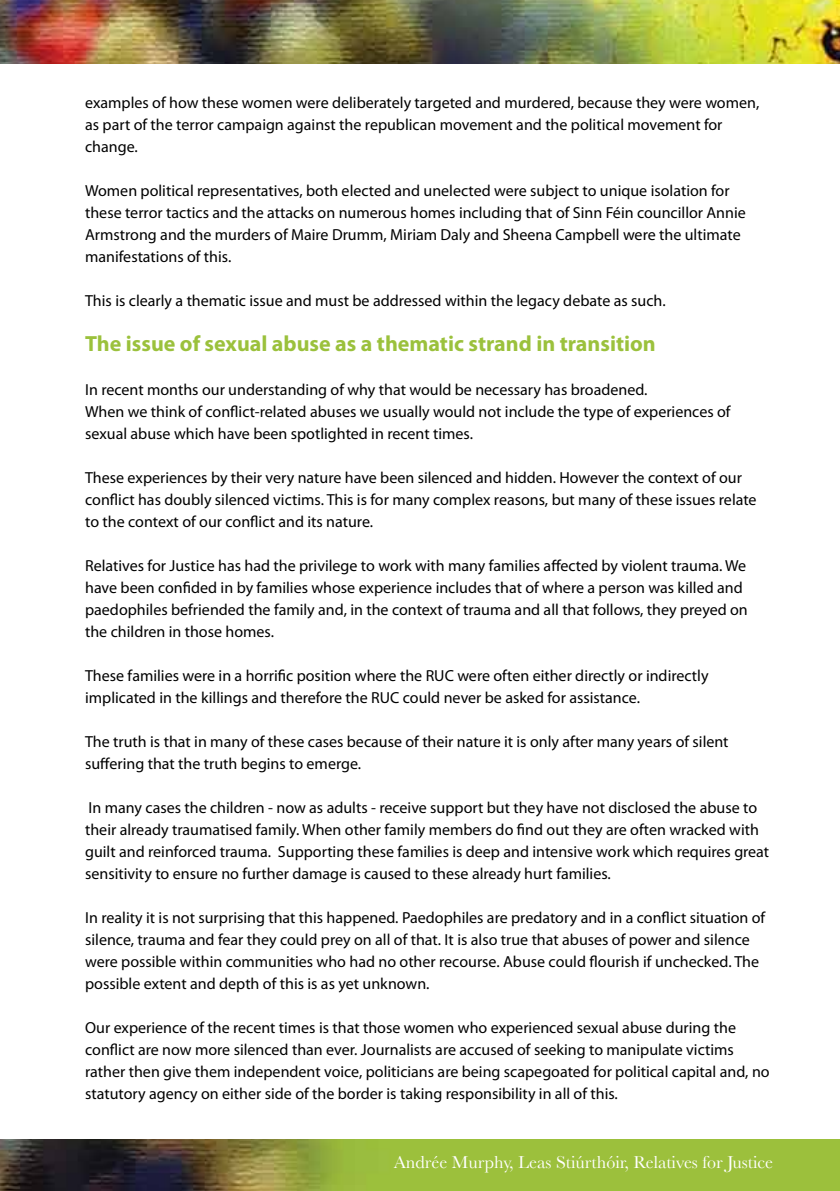
<style>
.page{position:relative;width:840px;height:1191px;background:#fff}
.page>*{position:absolute;margin:0;border:0;box-sizing:border-box;transform-origin:0 0}
.t1{font:700 22px "Myriad Pro";color:#9bc13c}
.t2{font:18px "Baskerville";color:#fff}
.t3{font:16px/22px "Myriad Pro";color:#000}
</style>
<div class="page">
<img style="left:0;top:0;width:839px;height:63px">
<img style="left:0;top:1139px;width:839px;height:52px">
<p class="t3" style="left:85px;top:92px;width:675px">examples of how these women were deliberately targeted and murdered, because they were women, as part of the terror campaign against the republican movement and the political movement for change.</p>
<p class="t3" style="left:85px;top:180px;width:661px">Women political representatives, both elected and unelected were subject to unique isolation for these terror tactics and the attacks on numerous homes including that of Sinn Féin councillor Annie Armstrong and the murders of Maire Drumm, Miriam Daly and Sheena Campbell were the ultimate manifestations of this.</p>
<p class="t3" style="left:85px;top:290px;width:581px">This is clearly a thematic issue and must be addressed within the legacy debate as such.</p>
<h1 class="t1" style="left:85px;top:329px;width:572px">The issue of sexual abuse as a thematic strand in transition</h1>
<p class="t3" style="left:85px;top:378px;width:646px">In recent months our understanding of why that would be necessary has broadened.<br>When we think of conflict-related abuses we usually would not include the type of experiences of sexual abuse which have been spotlighted in recent times.</p>
<p class="t3" style="left:85px;top:466px;width:672px">These experiences by their very nature have been silenced and hidden. However the context of our conflict has doubly silenced victims. This is for many complex reasons, but many of these issues relate to the context of our conflict and its nature.</p>
<p class="t3" style="left:85px;top:554px;width:663px">Relatives for Justice has had the privilege to work with many families affected by violent trauma. We have been confided in by families whose experience includes that of where a person was killed and paedophiles befriended the family and, in the context of trauma and all that follows, they preyed on the children in those homes.</p>
<p class="t3" style="left:85px;top:664px;width:624px">These families were in a horrific position where the RUC were often either directly or indirectly implicated in the killings and therefore the RUC could never be asked for assistance.</p>
<p class="t3" style="left:85px;top:730px;width:644px">The truth is that in many of these cases because of their nature it is only after many years of silent suffering that the truth begins to emerge.</p>
<p class="t3" style="left:85px;top:796px;width:685px">In many cases the children - now as adults - receive support but they have not disclosed the abuse to their already traumatised family. When other family members do find out they are often wracked with guilt and reinforced trauma. Supporting these families is deep and intensive work which requires great sensitivity to ensure no further damage is caused to these already hurt families.</p>
<p class="t3" style="left:85px;top:906px;width:681px">In reality it is not surprising that this happened. Paedophiles are predatory and in a conflict situation of silence, trauma and fear they could prey on all of that. It is also true that abuses of power and silence were possible within communities who had no other recourse. Abuse could flourish if unchecked. The possible extent and depth of this is as yet unknown.</p>
<p class="t3" style="left:85px;top:1016px;width:685px">Our experience of the recent times is that those women who experienced sexual abuse during the conflict are now more silenced than ever. Journalists are accused of seeking to manipulate victims rather then give them independent voice, politicians are being scapegoated for political capital and, no statutory agency on either side of the border is taking responsibility in all of this.</p>
<p class="t2" style="left:393px;top:1151px;width:381px">Andrée Murphy, Leas Stiúrthóir, Relatives for Justice</p>
</div>
